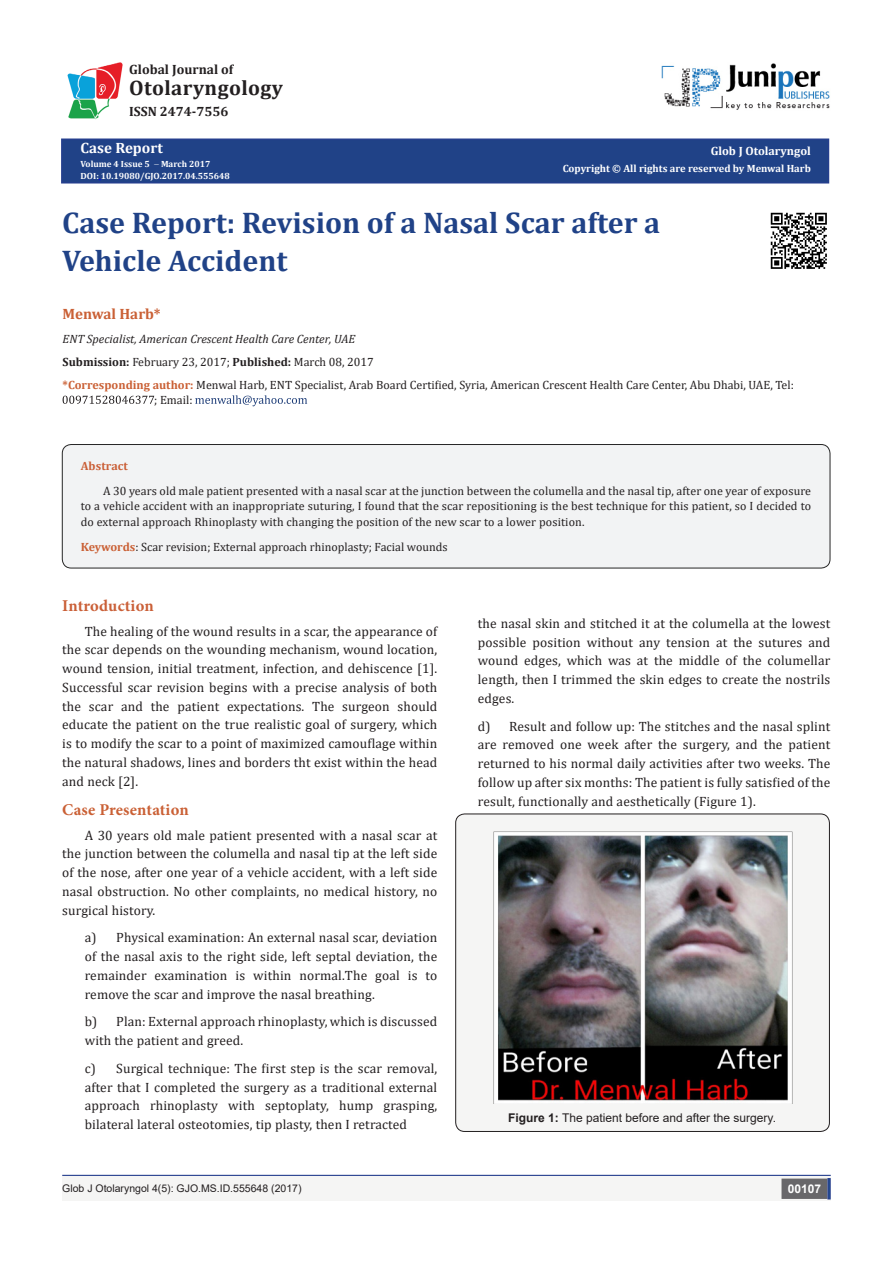
<style>
.page{position:relative;width:893px;height:1263px;background:#fff}
.page>*{position:absolute;margin:0;border:0;box-sizing:border-box;transform-origin:0 0}
.t1{font:700 30px "Cambria";color:#204287}
.t2{font:700 21px "Cambria";letter-spacing:.02em;color:#231f20}
.No_Spacing{font:700 16.5px "Minion Pro";letter-spacing:.005em;color:#ca6035}
.No_Spacing-2{font:700 16.5px "Minion Pro";letter-spacing:.005em;color:#ca5f37}
.t3{font:700 15px "Cambria";color:#ca6035}
.t4{font:700 15px "Cambria";color:#fff}
.No_Spacing-3{font:13.5px/18.8px "Cambria";letter-spacing:.01em;color:#231f20;text-align:justify}
.t5{font:700 13.5px "Cambria";color:#231f20}
.t6{font:12px/15.8px "Cambria";color:#231f20}
.t7{font:italic 12px "Cambria";color:#231f20}
.t8{font:12px "Arial";color:#231f20}
.t9{font:700 12px "Cambria";color:#fff}
.t10{font:700 12px "Cambria";letter-spacing:.01em;color:#ca5f37}
.t11{font:700 12px "Arial";color:#fff}
.t12{font:10.5px "Arial";color:#231f20}
.t13{font:700 10.5px "Cambria";color:#fff}
.t14{font:700 9px "Cambria";color:#fff}
.s1{font-weight:700}
.s2{font-weight:700;color:#ca6035}
</style>
<div class="page">
<div style="left:62px;top:139px;width:766px;height:44px;background:#204287"></div>
<div style="left:61px;top:138px;width:768px;height:45px;border:2px solid #253f8e"></div>
<svg style="left:63px;top:395px;width:91px;height:9px"></svg>
<svg style="left:195px;top:395px;width:112px;height:11px"></svg>
<div style="left:62px;top:1175px;width:494px;height:26px;background:#f5f5f4"></div>
<div style="left:510px;top:1175px;width:321px;height:26px;background:#f5f5f4"></div>
<div style="left:782px;top:1179px;width:45px;height:19px;background:#68676a"></div>
<div style="left:781px;top:1178px;width:46px;height:21px;border:2px solid #68676a"></div>
<svg style="left:827px;top:1178px;width:4px;height:21px"></svg>
<img style="left:662px;top:63px;width:168px;height:47px">
<div style="left:456px;top:814px;width:373px;height:317px;background:#f5f5f4;border-radius:9px"></div>
<div style="left:455px;top:813px;width:375px;height:319px;border:1px solid #231f20;border-radius:9px"></div>
<img style="left:495px;top:833px;width:296px;height:270px">
<img style="left:67px;top:62px;width:56px;height:58px">
<hr style="left:62px;top:1175px;width:769px;height:1px;background:#253f8e">
<div style="left:62px;top:444px;width:768px;height:124px;background:#f2f3f4;border-radius:9px"></div>
<div style="left:62px;top:444px;width:768px;height:124px;border:1px solid #262626;border-radius:9px"></div>
<img style="left:770px;top:212px;width:57px;height:57px">
<p class="t5" style="left:129px;top:60px;width:105px">Global Journal of</p>
<p class="t2" style="left:129px;top:73px;width:155px">Otolaryngology</p>
<p class="t5" style="left:129px;top:102px;width:101px">ISSN 2474-7556</p>
<p class="t4" style="left:81px;top:137px;width:84px">Case Report</p>
<p class="t14" style="left:81px;top:157px;width:131px">Volume 4 Issue 5 March 2017</p>
<p class="t14" style="left:81px;top:170px;width:151px">DOI: 10.19080/GJO.2017.04.555648</p>
<p class="t9" style="left:711px;top:142px;width:102px">Glob J Otolaryngol</p>
<p class="t13" style="left:563px;top:161px;width:250px">Copyright © All rights are reserved by Menwal Harb</p>
<p class="t1" style="left:62px;top:202px;width:599px">Case Report: Revision of a Nasal Scar after a</p>
<p class="t1" style="left:62px;top:240px;width:227px">Vehicle Accident</p>
<p class="t3" style="left:63px;top:303px;width:100px">Menwal Harb*</p>
<p class="t7" style="left:63px;top:330px;width:294px">ENT Specialist, American Crescent Health Care Center, UAE</p>
<p class="t6" style="left:63px;top:354px;width:313px"><span class="s1">Submission:</span> February 23, 2017; <span class="s1">Published:</span> March 08, 2017</p>
<p class="t6" style="left:154px;top:378px;width:641px;line-height:14.4px;text-indent:-92px"><span class="s2">*Corresponding author:</span> Menwal Harb, ENT Specialist, Arab Board Certified, Syria, American Crescent Health Care Center, Abu Dhabi, UAE, Tel: ; Email:</p>
<p class="t10" style="left:81px;top:457px;width:49px">Abstract</p>
<p class="t6" style="left:81px;top:483px;width:732px;text-align:justify;text-indent:22px">A 30 years old male patient presented with a nasal scar at the junction between the columella and the nasal tip, after one year of exposure to a vehicle accident with an inappropriate suturing, I found that the scar repositioning is the best technique for this patient, so I decided to do external approach Rhinoplasty with changing the position of the new scar to a lower position.</p>
<p class="t6" style="left:81px;top:539px;width:368px"><span class="s2">Keywords</span>: Scar revision; External approach rhinoplasty; Facial wounds</p>
<p class="No_Spacing-2" style="left:62px;top:594px;width:93px">Introduction</p>
<p class="No_Spacing-3" style="left:62px;top:622px;width:377px;text-indent:22px">The healing of the wound results in a scar, the appearance of the scar depends on the wounding mechanism, wound location, wound tension, initial treatment, infection, and dehiscence [1].<br>Successful scar revision begins with a precise analysis of both the scar and the patient expectations. The surgeon should educate the patient on the true realistic goal of surgery, which is to modify the scar to a point of maximized camouflage within the natural shadows, lines and borders tht exist within the head and neck [2].</p>
<p class="No_Spacing" style="left:62px;top:798px;width:128px">Case Presentation</p>
<p class="No_Spacing-3" style="left:62px;top:826px;width:377px;text-indent:22px">A 30 years old male patient presented with a nasal scar at the junction between the columella and nasal tip at the left side of the nose, after one year of a vehicle accident, with a left side nasal obstruction. No other complaints, no medical history, no surgical history.</p>
<p class="No_Spacing-3" style="left:85px;top:928px;width:354px">a) Physical examination: An external nasal scar, deviation of the nasal axis to the right side, left septal deviation, the remainder examination is within normal.The goal is to remove the scar and improve the nasal breathing.</p>
<p class="No_Spacing-3" style="left:85px;top:1012px;width:354px">b) Plan: External approach rhinoplasty, which is discussed with the patient and greed.</p>
<p class="No_Spacing-3" style="left:85px;top:1059px;width:354px">c) Surgical technique: The first step is the scar removal, after that I completed the surgery as a traditional external approach rhinoplasty with septoplaty, hump grasping, bilateral lateral osteotomies, tip plasty, then I retracted</p>
<p class="No_Spacing-3" style="left:478px;top:614px;width:354px">the nasal skin and stitched it at the columella at the lowest possible position without any tension at the sutures and wound edges, which was at the middle of the columellar length, then I trimmed the skin edges to create the nostrils edges.</p>
<p class="No_Spacing-3" style="left:478px;top:716px;width:354px">d) Result and follow up: The stitches and the nasal splint are removed one week after the surgery, and the patient returned to his normal daily activities after two weeks. The follow up after six months: The patient is fully satisfied of the result, functionally and aesthetically (Figure 1).</p>
<p class="t8" style="left:508px;top:1109px;width:269px"><span class="s1">Figure 1:</span> The patient before and after the surgery.</p>
<p class="t12" style="left:62px;top:1181px;width:241px">Glob J Otolaryngol 4(5): GJO.MS.ID.555648 (2017)</p>
<p class="t11" style="left:788px;top:1180px;width:35px">00107</p>
</div>
